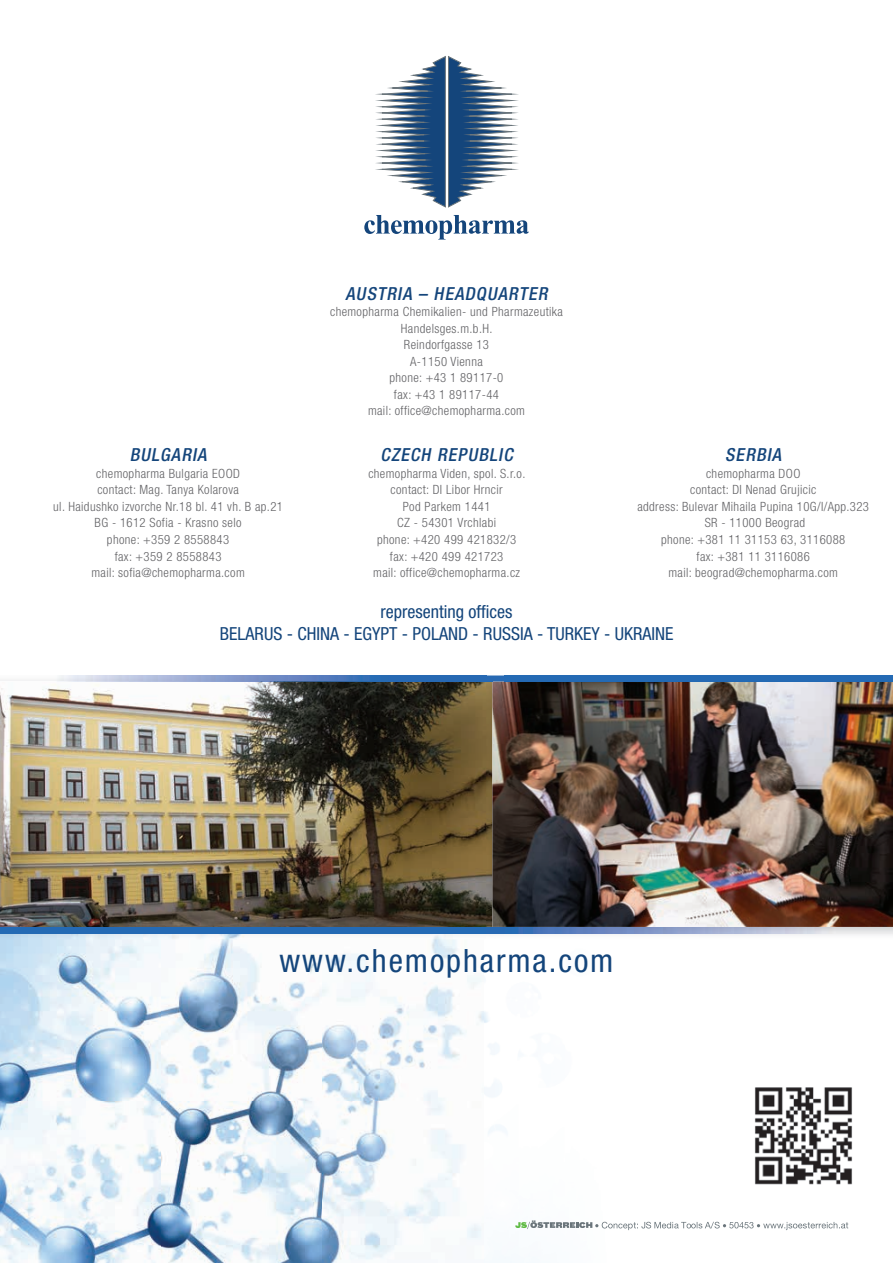
<style>
.page{position:relative;width:893px;height:1263px;background:#fff}
.page>*{position:absolute;margin:0;border:0;box-sizing:border-box;transform-origin:0 0}
.t1{font:condensed 32.1px "Helvetica Neue LT Std";letter-spacing:.06em;color:#14457b}
.t2{font:condensed 18px/21.3px "Helvetica Neue LT Std";color:#14457b;text-align:center}
.t3{font:italic 500 condensed 18px "Helvetica Neue LT Std";color:#14457b}
.t4{font:300 condensed 12.75px/16.5px "Helvetica Neue LT Std";letter-spacing:.03em;color:#636366;text-align:center}
</style>
<div class="page">
<img style="left:0;top:933px;width:629px;height:330px">
<img style="left:0;top:675px;width:486px;height:258px">
<img style="left:486px;top:675px;width:407px;height:264px">
<img style="left:486px;top:908px;width:19px;height:31px">
<svg style="left:515px;top:1220px;width:333px;height:10px"></svg>
<img style="left:0;top:681px;width:486px;height:1px">
<svg style="left:486px;top:675px;width:19px;height:7px"></svg>
<img style="left:492px;top:681px;width:401px;height:1px">
<img style="left:754px;top:1087px;width:99px;height:98px">
<svg style="left:377px;top:56px;width:139px;height:151px"></svg>
<svg style="left:364px;top:215px;width:165px;height:25px"></svg>
<h2 class="t3" style="left:130px;top:444px;width:82px">BULGARIA</h2>
<p class="t4" style="left:53px;top:465px;width:231px">chemopharma Bulgaria EOOD<br>contact: Mag. Tanya Kolarova<br>ul. Haidushko izvorche Nr.18 bl. 41 vh. B ap.21<br>BG - 1612 Sofia - Krasno selo<br>phone: +359 2 8558843<br>fax: +359 2 8558843<br>mail: sofia@chemopharma.com</p>
<h2 class="t3" style="left:345px;top:283px;width:207px">AUSTRIA – HEADQUARTER</h2>
<p class="t4" style="left:330px;top:304px;width:234px">chemopharma Chemikalien- und Pharmazeutika<br>Handelsges.m.b.H.<br>Reindorfgasse 13<br>A-1150 Vienna<br>phone: +43 1 89117-0<br>fax: +43 1 89117-44<br>mail: office@chemopharma.com</p>
<h2 class="t3" style="left:381px;top:444px;width:137px">CZECH REPUBLIC</h2>
<p class="t4" style="left:368px;top:465px;width:159px">chemopharma Viden, spol. S.r.o. contact: DI Libor Hrncir<br>Pod Parkem 1441<br>CZ - 54301 Vrchlabi<br>phone: +420 499 421832/3 fax: +420 499 421723<br>mail: office@chemopharma.cz</p>
<h2 class="t3" style="left:725px;top:444px;width:61px">SERBIA</h2>
<p class="t4" style="left:637px;top:465px;width:233px">chemopharma DOO<br>contact: DI Nenad Grujicic<br>address: Bulevar Mihaila Pupina 10G/I/App.323<br>SR - 11000 Beograd<br>phone: +381 11 31153 63, 3116088<br>fax: +381 11 3116086<br>mail: beograd@chemopharma.com</p>
<h2 class="t2" style="left:220px;top:601px;width:455px">representing offices<br>BELARUS - CHINA - EGYPT - POLAND - RUSSIA - TURKEY - UKRAINE</h2>
<h1 class="t1" style="left:280px;top:942px;width:335px">www.chemopharma.com</h1>
</div>
